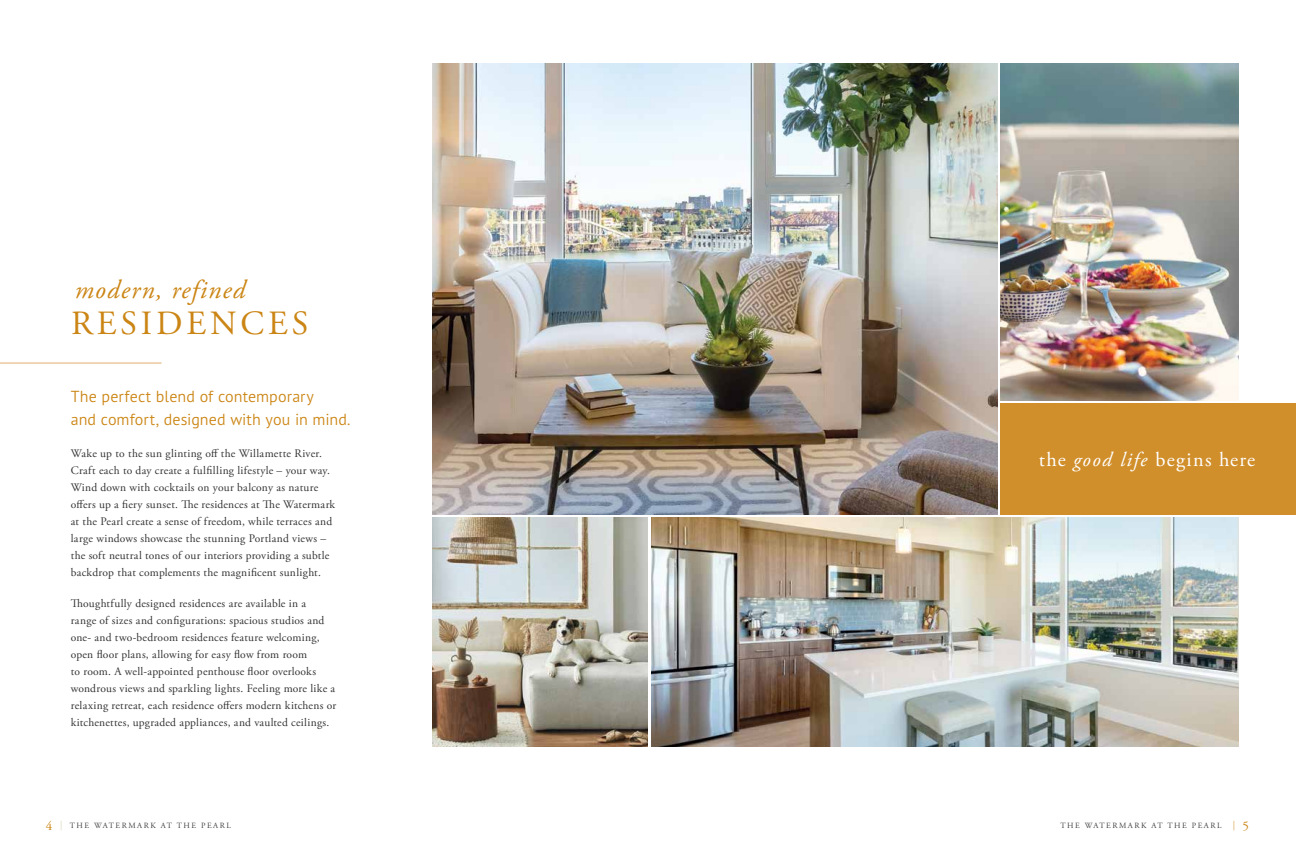
<style>
.page{position:relative;width:1296px;height:864px;background:#fff}
.page>*{position:absolute;margin:0;border:0;box-sizing:border-box;transform-origin:0 0}
.t1{font:33.9px "Adobe Garamond Pro";letter-spacing:.115em;color:#cb8514}
.t2{font:italic 26.1px "Adobe Garamond Pro";letter-spacing:.05em;color:#cb8514}
.t3{font:20.2px "Adobe Garamond Pro";letter-spacing:.06em;color:#fff}
.t4{font:300 16px/22.9px "PT Sans Pro";letter-spacing:.005em;color:#cb8514}
.t5{font:11.5px/17px "Adobe Garamond Pro";letter-spacing:.02em;color:#333334}
.t6{font:8px "Adobe Garamond Pro";letter-spacing:.19em;color:#414042}
.s1{font-style:italic}
.s2{font-size:13px;color:#cb8514}
.s3{font-size:9.5px;color:#d0c5a5}
.s4{font-size:9.5px;color:#cb8514}
</style>
<div class="page">
<img style="left:432px;top:517px;width:216px;height:229px">
<hr style="left:0;top:363px;width:162px;height:1px;background:#e0af6b">
<div style="left:1000px;top:403px;width:296px;height:111px;background:#d18f2b"></div>
<img style="left:1000px;top:63px;width:238px;height:337px">
<img style="left:432px;top:63px;width:565px;height:451px">
<img style="left:651px;top:517px;width:587px;height:229px">
<h2 class="t2" style="left:75px;top:274px;width:172px">modern, refined</h2>
<h1 class="t1" style="left:71px;top:303px;width:239px">RESIDENCES</h1>
<h3 class="t4" style="left:71px;top:384px;width:281px">The perfect blend of contemporary<br>and comfort, designed with you in mind.</h3>
<p class="t5" style="left:71px;top:446px;width:266px">Wake up to the sun glinting off the Willamette River.<br>Craft each to day create a fulfilling lifestyle – your way.<br>Wind down with cocktails on your balcony as nature offers up a fiery sunset. The residences at The Watermark at the Pearl create a sense of freedom, while terraces and large windows showcase the stunning Portland views – the soft neutral tones of our interiors providing a subtle backdrop that complements the magnificent sunlight.</p>
<p class="t5" style="left:71px;top:595px;width:267px">Thoughtfully designed residences are available in a<br>range of sizes and configurations: spacious studios and one- and two-bedroom residences feature welcoming, open floor plans, allowing for easy flow from room<br>to room. A well-appointed penthouse floor overlooks wondrous views and sparkling lights. Feeling more like a relaxing retreat, each residence offers modern kitchens or kitchenettes, upgraded appliances, and vaulted ceilings.</p>
<h3 class="t3" style="left:1039px;top:447px;width:218px">the <span class="s1">good life</span> begins here</h3>
<p class="t6" style="left:46px;top:820px;width:186px"><span class="s2">4</span> <span class="s3">|</span> THE WATERMARK AT THE PEARL</p>
<p class="t6" style="left:1061px;top:820px;width:190px">THE WATERMARK AT THE PEARL <span class="s4">|</span> <span class="s2">5</span></p>
</div>
